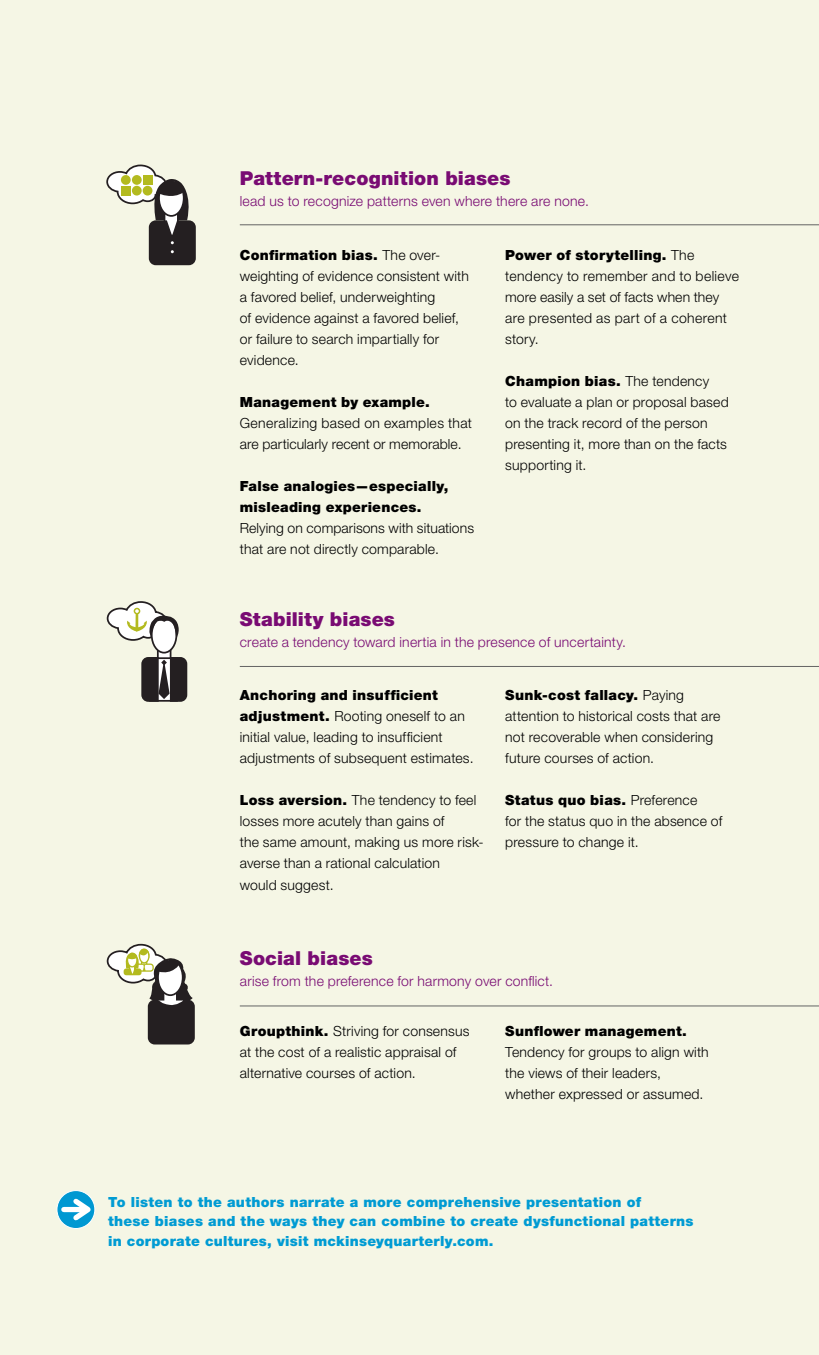
<style>
.page{position:relative;width:819px;height:1355px;background:#fff}
.page>*{position:absolute;margin:0;border:0;box-sizing:border-box;transform-origin:0 0}
.t1{font:900 19.25px "Helvetica Neue LT Std";letter-spacing:.005em;color:#790b73}
.t2{font:300 14px/21px "Helvetica Neue LT Std";letter-spacing:.015em;color:#000}
.t3{font:900 14px/19.2px "Helvetica Neue LT Std";letter-spacing:.02em;color:#009bd3}
.t4{font:300 14px "Helvetica Neue LT Std";letter-spacing:.015em;color:#790b73}
.t5{font:900 14px/21px "Helvetica Neue LT Std";letter-spacing:.02em;color:#000}
.s1{font-weight:900}
</style>
<div class="page">
<div style="left:0;top:0;width:819px;height:1354px;background:#f5f6e5"></div>
<hr style="left:240px;top:224px;width:579px;height:1px;background:#636363">
<hr style="left:240px;top:666px;width:579px;height:1px;background:#636363">
<hr style="left:240px;top:1005px;width:579px;height:1px;background:#636363">
<svg style="left:106px;top:164px;width:90px;height:101px"></svg>
<div style="left:121px;top:175px;width:10px;height:10px;background:#b3ba1f;border-radius:50%"></div>
<div style="left:132px;top:186px;width:10px;height:9px;background:#b3ba1f;border-radius:50%"></div>
<div style="left:132px;top:175px;width:10px;height:10px;background:#b3ba1f;border-radius:50%"></div>
<div style="left:121px;top:186px;width:9px;height:9px;background:#b3ba1f"></div>
<div style="left:143px;top:186px;width:9px;height:9px;background:#b3ba1f;border-radius:50%"></div>
<div style="left:143px;top:176px;width:9px;height:9px;background:#b3ba1f"></div>
<svg style="left:106px;top:943px;width:89px;height:101px"></svg>
<svg style="left:157px;top:649px;width:14px;height:8px"></svg>
<div style="left:152px;top:617px;width:24px;height:35px;background:#fff;border-radius:50%"></div>
<div style="left:151px;top:616px;width:26px;height:37px;border:2px solid #241f21;border-radius:50%"></div>
<svg style="left:141px;top:657px;width:46px;height:45px;background:#433e40"></svg>
<svg style="left:106px;top:601px;width:73px;height:40px"></svg>
<svg style="left:57px;top:1190px;width:38px;height:38px"></svg>
<div style="left:57px;top:1190px;width:38px;height:38px;border:1px solid #fff;border-radius:50%"></div>
<div style="left:64px;top:1206px;width:22px;height:6px;background:#fff"></div>
<svg style="left:69px;top:1194px;width:26px;height:31px"></svg>
<h1 class="t1" style="left:240px;top:167px;width:272px">Pattern-recognition biases</h1>
<p class="t4" style="left:240px;top:193px;width:351px">lead us to recognize patterns even where there are none.</p>
<p class="t2" style="left:240px;top:244px;width:231px"><span class="s1">Confirmation bias.</span> The over&shy;weighting of evidence consistent with a favored belief, underweighting<br>of evidence against a favored belief, or failure to search impartially for evidence.</p>
<p class="t5" style="left:240px;top:391px;width:192px">Management by example.</p>
<p class="t2" style="left:240px;top:412px;width:234px">Generalizing based on examples that are particularly recent or memorable.</p>
<p class="t5" style="left:240px;top:475px;width:210px">False analogies—especially, misleading experiences.</p>
<p class="t2" style="left:240px;top:517px;width:236px">Relying on comparisons with situations that are not directly comparable.</p>
<p class="t2" style="left:505px;top:244px;width:235px"><span class="s1">Power of storytelling.</span> The tendency to remember and to believe more easily a set of facts when they are presented as part of a coherent story.</p>
<p class="t2" style="left:505px;top:370px;width:225px"><span class="s1">Champion bias.</span> The tendency<br>to evaluate a plan or proposal based on the track record of the person presenting it, more than on the facts supporting it.</p>
<h1 class="t1" style="left:240px;top:608px;width:157px">Stability biases</h1>
<p class="t4" style="left:240px;top:633px;width:388px">create a tendency toward inertia in the presence of uncertainty.</p>
<p class="t2" style="left:240px;top:684px;width:235px"><span class="s1">Anchoring and insufficient adjustment.</span> Rooting oneself to an initial value, leading to insufficient adjustments of subsequent estimates.</p>
<p class="t2" style="left:240px;top:789px;width:245px"><span class="s1">Loss aversion.</span> The tendency to feel losses more acutely than gains of<br>the same amount, making us more risk&shy;averse than a rational calculation<br>would suggest.</p>
<p class="t2" style="left:505px;top:684px;width:217px"><span class="s1">Sunk-cost fallacy.</span> Paying attention to historical costs that are not recoverable when considering future courses of action.</p>
<p class="t2" style="left:505px;top:789px;width:219px"><span class="s1">Status quo bias.</span> Preference<br>for the status quo in the absence of pressure to change it.</p>
<h1 class="t1" style="left:240px;top:946px;width:134px">Social biases</h1>
<p class="t4" style="left:240px;top:972px;width:315px">arise from the preference for harmony over conflict.</p>
<p class="t2" style="left:240px;top:1020px;width:231px"><span class="s1">Groupthink.</span> Striving for consensus at the cost of a realistic appraisal of alternative courses of action.</p>
<p class="t5" style="left:505px;top:1020px;width:183px">Sunflower management.</p>
<p class="t2" style="left:505px;top:1041px;width:205px">Tendency for groups to align with the views of their leaders, whether expressed or assumed.</p>
<p class="t3" style="left:108px;top:1192px;width:587px">To listen to the authors narrate a more comprehensive presentation of<br>these biases and the ways they can combine to create dysfunctional patterns in corporate cultures, visit mckinseyquarterly.com.</p>
</div>
